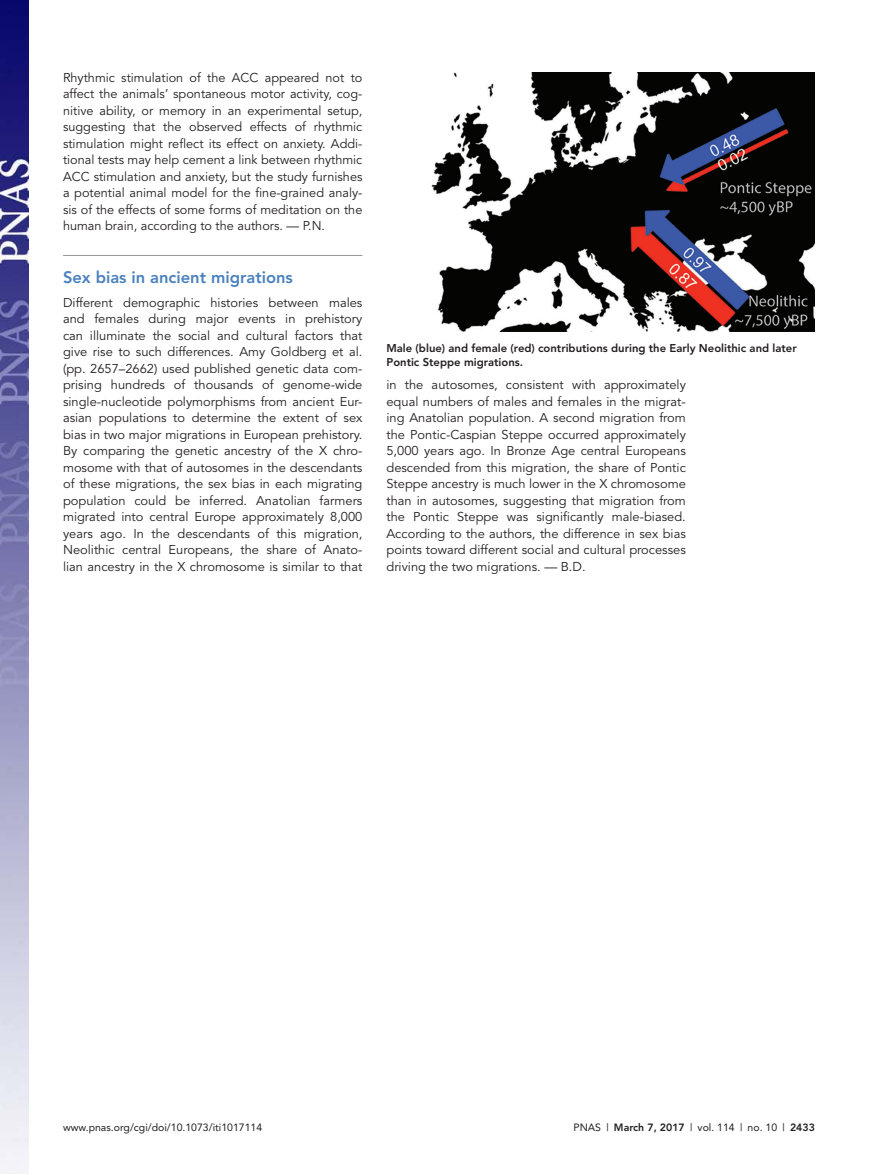
<style>
.page{position:relative;width:878px;height:1175px;background:#fff}
.page>*{position:absolute;margin:0;border:0;box-sizing:border-box;transform-origin:0 0}
.t1{font:800 16.5px "Avenir";color:#4a81be}
.t2{font:12.75px/16.5px "Avenir";color:#231f20;text-align:justify}
.t3{font:800 11.25px/13.5px "Avenir";color:#231f20}
.t4{font:10.5px "Avenir";color:#231f20}
.s1{font-weight:800}
</style>
<div class="page">
<img style="left:0;top:0;width:28px;height:1173px">
<hr style="left:63px;top:255px;width:299px;height:1px;background:#939598">
<img style="left:431px;top:72px;width:383px;height:259px">
<p class="t2" style="left:63px;top:69px;width:301px">Rhythmic stimulation of the ACC appeared not to affect the animals’ spontaneous motor activity, cog&shy;nitive ability, or memory in an experimental setup, suggesting that the observed effects of rhythmic stimulation might reflect its effect on anxiety. Addi&shy;tional tests may help cement a link between rhythmic ACC stimulation and anxiety, but the study furnishes a potential animal model for the fine-grained analy&shy;sis of the effects of some forms of meditation on the human brain, according to the authors. — P.N.</p>
<p class="t1" style="left:63px;top:267px;width:231px">Sex bias in ancient migrations</p>
<p class="t2" style="left:63px;top:294px;width:301px">Different demographic histories between males and females during major events in prehistory can illuminate the social and cultural factors that give rise to such differences. Amy Goldberg et al. (pp. 2657–2662) used published genetic data com&shy;prising hundreds of thousands of genome-wide single-nucleotide polymorphisms from ancient Eur&shy;asian populations to determine the extent of sex bias in two major migrations in European prehistory.<br>By comparing the genetic ancestry of the X chro&shy;mosome with that of autosomes in the descendants of these migrations, the sex bias in each migrating population could be inferred. Anatolian farmers migrated into central Europe approximately 8,000 years ago. In the descendants of this migration, Neolithic central Europeans, the share of Anato&shy;lian ancestry in the X chromosome is similar to that</p>
<p class="t3" style="left:386px;top:342px;width:412px">Male (blue) and female (red) contributions during the Early Neolithic and later<br>Pontic Steppe migrations.</p>
<p class="t2" style="left:386px;top:377px;width:301px">in the autosomes, consistent with approximately equal numbers of males and females in the migrat&shy;ing Anatolian population. A second migration from the Pontic-Caspian Steppe occurred approximately 5,000 years ago. In Bronze Age central Europeans descended from this migration, the share of Pontic Steppe ancestry is much lower in the X chromosome than in autosomes, suggesting that migration from the Pontic Steppe was significantly male-biased.<br>According to the authors, the difference in sex bias points toward different social and cultural processes driving the two migrations. — B.D.</p>
<p class="t4" style="left:63px;top:1121px;width:201px">www.pnas.org/cgi/doi/10.1073/iti1017114</p>
<p class="t4" style="left:573px;top:1121px;width:243px">PNAS | <span class="s1">March 7, 2017</span> | vol. 114 | no. 10 | <span class="s1">2433</span></p>
</div>
